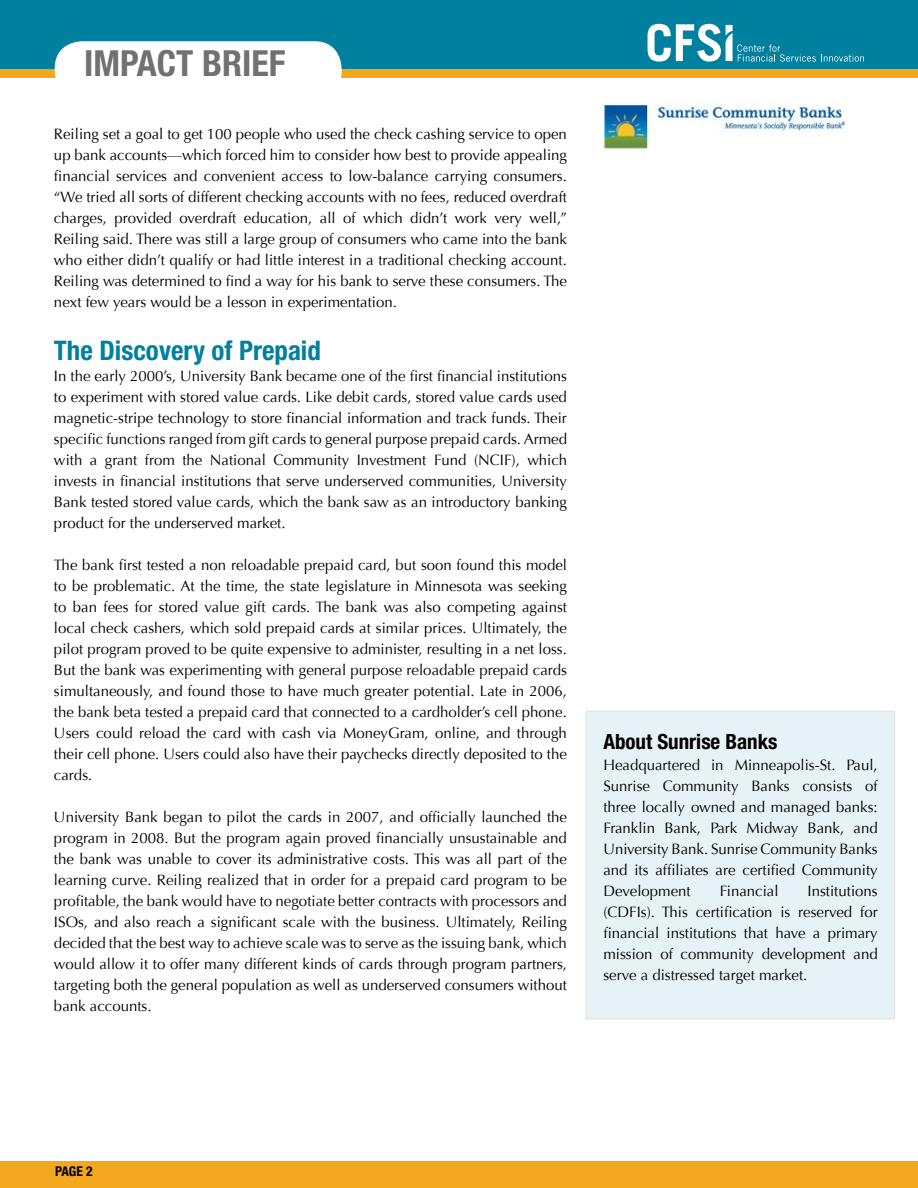
<style>
.page{position:relative;width:918px;height:1188px;background:#fff}
.page>*{position:absolute;margin:0;border:0;box-sizing:border-box;transform-origin:0 0}
.t1{font:700 condensed 36px "Helvetica Neue LT Std";color:#717073}
.t2{font:700 condensed 27px "Helvetica Neue LT Std";color:#00809f}
.t3{font:700 condensed 21px "Helvetica Neue LT Std";color:#000}
.t4{font:15px/21px "Optima";color:#000;text-align:justify}
.t5{font:700 condensed 13.5px "Helvetica Neue LT Std";color:#000}
</style>
<div class="page">
<div style="left:0;top:51px;width:918px;height:27px;background:#f3a71e"></div>
<div style="left:0;top:0;width:918px;height:68px;background:#00809f"></div>
<div style="left:55px;top:41px;width:287px;height:58px;background:#fff;border-radius:27px"></div>
<svg style="left:648px;top:24px;width:216px;height:38px"></svg>
<div style="left:0;top:1161px;width:918px;height:27px;background:#f3a71e"></div>
<img style="left:603px;top:104px;width:245px;height:47px">
<div style="left:651px;top:137px;width:197px;height:13px;background:#fff"></div>
<div style="left:586px;top:711px;width:309px;height:308px;background:#e6f2f5"></div>
<h1 class="t1" style="left:84px;top:42px;width:203px">IMPACT BRIEF</h1>
<p class="t4" style="left:54px;top:124px;width:515px">Reiling set a goal to get 100 people who used the check cashing service to open up bank accounts—which forced him to consider how best to provide appealing financial services and convenient access to low-balance carrying consumers. “We tried all sorts of different checking accounts with no fees, reduced overdraft charges, provided overdraft education, all of which didn’t work very well,” Reiling said. There was still a large group of consumers who came into the bank who either didn’t qualify or had little interest in a traditional checking account.<br>Reiling was determined to find a way for his bank to serve these consumers. The next few years would be a lesson in experimentation.</p>
<h2 class="t2" style="left:54px;top:335px;width:268px">The Discovery of Prepaid</h2>
<p class="t4" style="left:54px;top:366px;width:515px">In the early 2000’s, University Bank became one of the first financial institutions to experiment with stored value cards. Like debit cards, stored value cards used magnetic-stripe technology to store financial information and track funds. Their specific functions ranged from gift cards to general purpose prepaid cards. Armed with a grant from the National Community Investment Fund (NCIF), which invests in financial institutions that serve underserved communities, University Bank tested stored value cards, which the bank saw as an introductory banking product for the underserved market.</p>
<p class="t4" style="left:54px;top:555px;width:515px">The bank first tested a non reloadable prepaid card, but soon found this model to be problematic. At the time, the state legislature in Minnesota was seeking to ban fees for stored value gift cards. The bank was also competing against local check cashers, which sold prepaid cards at similar prices. Ultimately, the pilot program proved to be quite expensive to administer, resulting in a net loss.<br>But the bank was experimenting with general purpose reloadable prepaid cards simultaneously, and found those to have much greater potential. Late in 2006, the bank beta tested a prepaid card that connected to a cardholder’s cell phone.<br>Users could reload the card with cash via MoneyGram, online, and through their cell phone. Users could also have their paychecks directly deposited to the cards.</p>
<p class="t4" style="left:54px;top:807px;width:515px">University Bank began to pilot the cards in 2007, and officially launched the program in 2008. But the program again proved financially unsustainable and the bank was unable to cover its administrative costs. This was all part of the learning curve. Reiling realized that in order for a prepaid card program to be profitable, the bank would have to negotiate better contracts with processors and ISOs, and also reach a significant scale with the business. Ultimately, Reiling decided that the best way to achieve scale was to serve as the issuing bank, which would allow it to offer many different kinds of cards through program partners, targeting both the general population as well as underserved consumers without bank accounts.</p>
<h3 class="t3" style="left:603px;top:729px;width:176px">About Sunrise Banks</h3>
<p class="t4" style="left:603px;top:754px;width:276px">Headquartered in Minneapolis-St. Paul, Sunrise Community Banks consists of three locally owned and managed banks:<br>Franklin Bank, Park Midway Bank, and University Bank. Sunrise Community Banks and its affiliates are certified Community Development</p>
<p class="t4" style="left:720px;top:880px;width:60px">Financial</p>
<p class="t4" style="left:603px;top:880px;width:276px;text-indent:204px">Institutions (CDFIs). This certification is reserved for financial institutions that have a primary mission of community development and serve a distressed target market.</p>
<p class="t5" style="left:55px;top:1163px;width:39px">PAGE 2</p>
</div>
